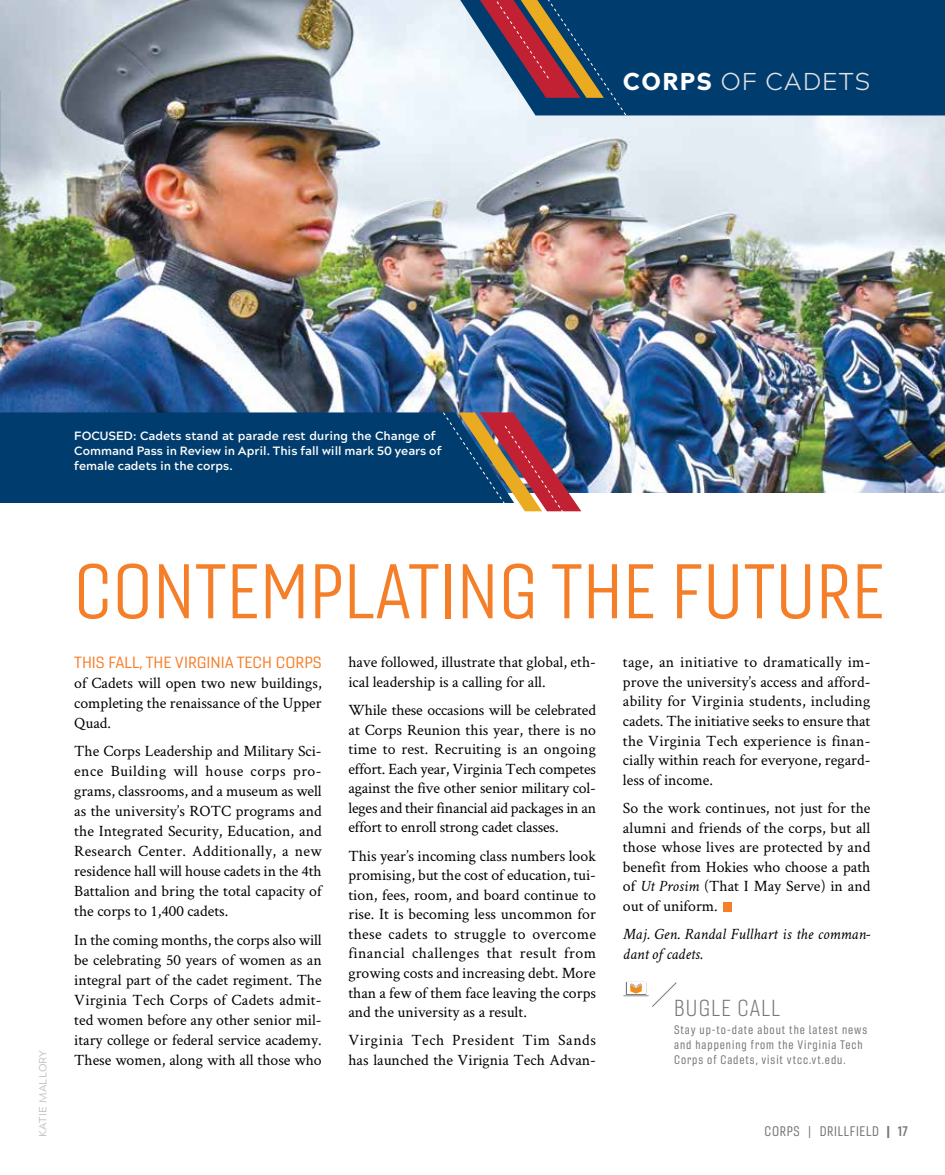
<style>
.page{position:relative;width:945px;height:1175px;background:#fff}
.page>*{position:absolute;margin:0;border:0;box-sizing:border-box;transform-origin:0 0}
.t1{font:75px "Gineso Con Boo";letter-spacing:.02em;color:#f57e29}
.t2{font:300 24.3px "Acherus Grotesque";letter-spacing:.05em;color:#e2e1e4}
.t3{font:22.5px "Gineso Con Lig";letter-spacing:.06em;color:#76777b}
.t4{font:15.75px/20px "Crimson Text";color:#000;text-align:justify}
.t5{font:italic 15.75px/19.6px "Crimson Text";letter-spacing:.005em;color:#000}
.t6{font:expanded 15.75px "Gineso";color:#f57e29}
.t7{font:13.5px "Gineso Con Reg";letter-spacing:.05em;color:#76777b}
.t8{font:700 12px/15px "Acherus Grotesque";color:#fff}
.t9{font:12px/15px "Gineso Con Reg";letter-spacing:.08em;color:#76777b}
.t10{font:10.5px "Acherus Grotesque";letter-spacing:.02em;color:#bebec0}
.s1{font-weight:900;color:#fff}
.s2{font-style:italic}
.s3{font-size:12px}
.s4{font-family:"Gineso Con Bla";font-size:12px}
.s5{font-family:"Gineso Con Dem"}
</style>
<div class="page">
<img style="left:0;top:0;width:945px;height:493px">
<div style="left:0;top:412px;width:442px;height:91px;background:#003d6e"></div>
<div style="left:627px;top:0;width:318px;height:115px;background:#003d6e"></div>
<div style="left:723px;top:902px;width:9px;height:9px;background:#f57e29"></div>
<svg style="left:433px;top:0;width:194px;height:116px;background:#7e7f90"></svg>
<img style="left:442px;top:411px;width:179px;height:101px">
<svg style="left:623px;top:981px;width:54px;height:26px"></svg>
<h2 class="t2" style="left:623px;top:62px;width:249px"><span class="s1">CORPS</span> OF CADETS</h2>
<p class="t8" style="left:74px;top:427px;width:369px">FOCUSED: Cadets stand at parade rest during the Change of<br>Command Pass in Review in April. This fall will mark 50 years of female cadets in the corps.</p>
<p class="t10" style="left:34px;top:1136px;width:88px;rotate:-90deg">KATIE MALLORY</p>
<h1 class="t1" style="left:74px;top:546px;width:811px">CONTEMPLATING THE FUTURE</h1>
<p class="t6" style="left:74px;top:652px;width:249px">THIS FALL, THE VIRGINIA TECH CORPS</p>
<p class="t4" style="left:74px;top:672px;width:249px">of Cadets will open two new buildings, completing the renaissance of the Upper Quad.</p>
<p class="t4" style="left:74px;top:740px;width:249px">The Corps Leadership and Military Sci&shy;ence Building will house corps pro&shy;grams, classrooms, and a museum as well as the university’s ROTC programs and the Integrated Security, Education, and Research Center. Additionally, a new residence hall will house cadets in the 4th Battalion and bring the total capacity of the corps to 1,400 cadets.</p>
<p class="t4" style="left:74px;top:929px;width:249px">In the coming months, the corps also will be celebrating 50 years of women as an integral part of the cadet regiment. The Virginia Tech Corps of Cadets admit&shy;ted women before any other senior mil&shy;itary college or federal service academy.<br>These women, along with all those who</p>
<p class="t4" style="left:348px;top:652px;width:249px;line-height:19.5px">have followed, illustrate that global, eth&shy;ical leadership is a calling for all.</p>
<p class="t4" style="left:348px;top:699px;width:249px;line-height:19.5px">While these occasions will be celebrated at Corps Reunion this year, there is no time to rest. Recruiting is an ongoing effort. Each year, Virginia Tech competes against the five other senior military col&shy;leges and their financial aid packages in an effort to enroll strong cadet classes.</p>
<p class="t4" style="left:348px;top:845px;width:249px;line-height:19.5px">This year’s incoming class numbers look promising, but the cost of education, tui&shy;tion, fees, room, and board continue to rise. It is becoming less uncommon for these cadets to struggle to overcome financial challenges that result from growing costs and increasing debt. More than a few of them face leaving the corps and the university as a result.</p>
<p class="t4" style="left:348px;top:1030px;width:249px;line-height:19.5px">Virginia Tech President Tim Sands has launched the Virignia Tech Advan-</p>
<p class="t4" style="left:623px;top:652px;width:249px">tage, an initiative to dramatically im&shy;prove the university’s access and afford&shy;ability for Virginia students, including cadets. The initiative seeks to ensure that the Virginia Tech experience is finan&shy;cially within reach for everyone, regard&shy;less of income.</p>
<p class="t4" style="left:623px;top:797px;width:249px">So the work continues, not just for the alumni and friends of the corps, but all those whose lives are protected by and benefit from Hokies who choose a path of <span class="s2">Ut Prosim</span> (That I May Serve) in and out of uniform.</p>
<p class="t5" style="left:623px;top:924px;width:249px">Maj. Gen. Randal Fullhart is the comman&shy;dant of cadets.</p>
<h3 class="t3" style="left:674px;top:994px;width:107px">BUGLE CALL</h3>
<p class="t9" style="left:674px;top:1022px;width:195px">Stay up-to-date about the latest news and happening from the Virginia Tech<br>Corps of Cadets, visit vtcc.vt.edu.</p>
<p class="t7" style="left:765px;top:1122px;width:145px">CORPS <span class="s3">|</span> DRILLFIELD <span class="s4">|</span> <span class="s5">17</span></p>
</div>
